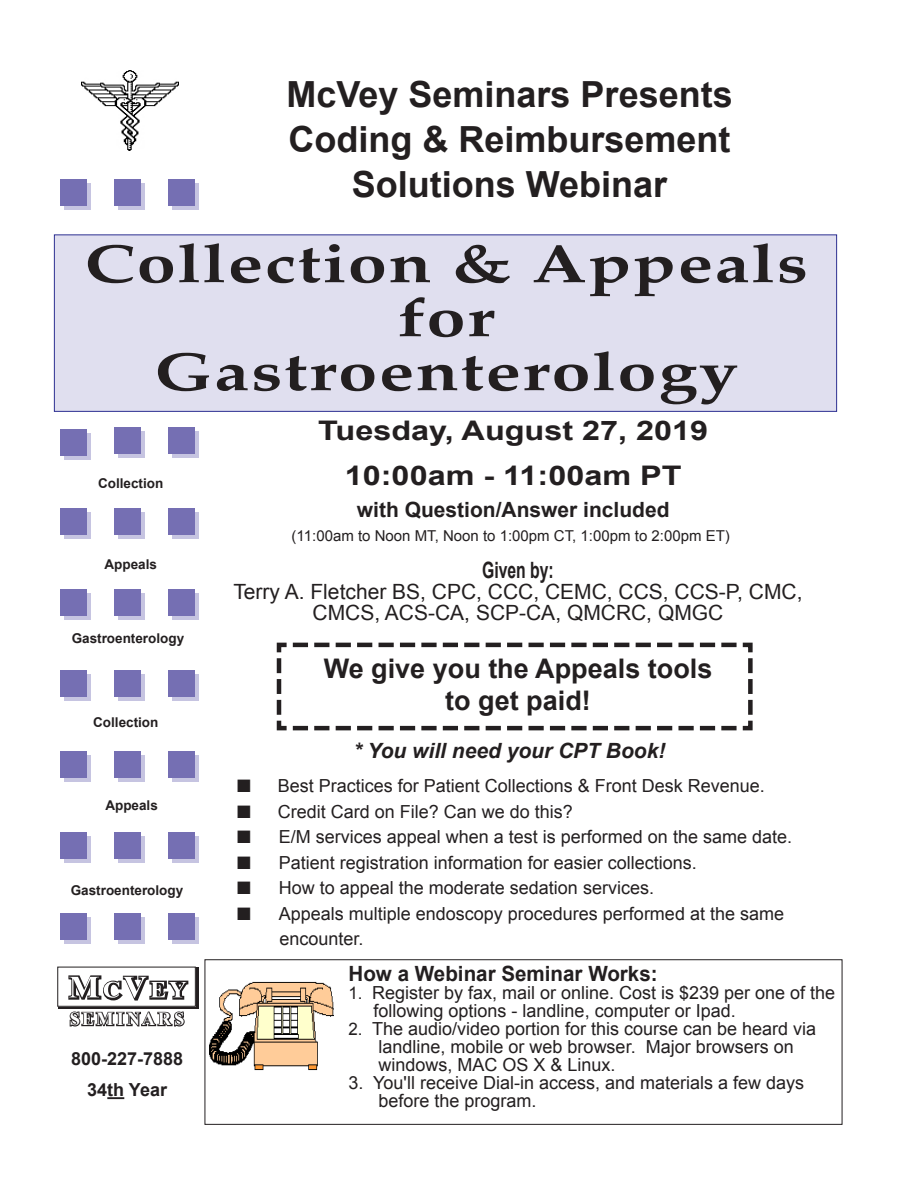
<style>
.page{position:relative;width:918px;height:1188px;background:#fff}
.page>*{position:absolute;margin:0;border:0;box-sizing:border-box;transform-origin:0 0}
.t1{font:700 54px/54px "Palatino";letter-spacing:.025em;color:#231f20;text-align:center;scale:1.3 1}
.t2{font:700 36px "Arial";color:#231f20}
.t3{font:700 27px "Arial";color:#231f20;scale:1.2 1}
.t4{font:700 27px "Arial";color:#231f20}
.t5{font:700 27px "Palatino";color:#231f20;scale:1.2 1}
.t6{font:700 22.5px "Arial";color:#231f20;scale:.7 1}
.t7{font:21px "Arial";color:#231f20}
.t8{font:700 21px "Arial";color:#231f20}
.t9{font:italic 700 21px "Arial";color:#231f20}
.t10{font:700 18.6px "Times New Roman";letter-spacing:.14em;color:#fff}
.t11{font:18px "Arial";color:#231f20}
.t12{font:700 18px "Arial";color:#231f20}
.t13{font:15px "Arial";color:#231f20}
.t14{font:700 13.5px "Arial";color:#231f20}
.s1{font-size:17.25px}
</style>
<div class="page">
<div style="left:54px;top:234px;width:783px;height:178px;background:#e0dfef;border:1px solid #2e3092"></div>
<div style="left:118px;top:431px;width:27px;height:27px;background:#c6c4e1"></div>
<div style="left:172px;top:431px;width:27px;height:27px;background:#c6c4e1"></div>
<div style="left:114px;top:427px;width:27px;height:27px;background:#756fb3"></div>
<div style="left:168px;top:427px;width:27px;height:27px;background:#756fb3"></div>
<div style="left:64px;top:512px;width:27px;height:27px;background:#c6c4e1"></div>
<div style="left:118px;top:512px;width:27px;height:27px;background:#c6c4e1"></div>
<div style="left:172px;top:512px;width:27px;height:27px;background:#c6c4e1"></div>
<div style="left:60px;top:508px;width:27px;height:27px;background:#756fb3"></div>
<div style="left:114px;top:508px;width:27px;height:27px;background:#756fb3"></div>
<div style="left:168px;top:508px;width:27px;height:27px;background:#756fb3"></div>
<div style="left:64px;top:593px;width:27px;height:27px;background:#c6c4e1"></div>
<div style="left:118px;top:593px;width:27px;height:27px;background:#c6c4e1"></div>
<div style="left:172px;top:593px;width:27px;height:27px;background:#c6c4e1"></div>
<div style="left:60px;top:589px;width:27px;height:27px;background:#756fb3"></div>
<div style="left:114px;top:589px;width:27px;height:27px;background:#756fb3"></div>
<div style="left:168px;top:589px;width:27px;height:27px;background:#756fb3"></div>
<div style="left:64px;top:674px;width:27px;height:27px;background:#c6c4e1"></div>
<div style="left:118px;top:674px;width:27px;height:27px;background:#c6c4e1"></div>
<div style="left:172px;top:674px;width:27px;height:27px;background:#c6c4e1"></div>
<div style="left:60px;top:670px;width:27px;height:27px;background:#756fb3"></div>
<div style="left:114px;top:670px;width:27px;height:27px;background:#756fb3"></div>
<div style="left:168px;top:670px;width:27px;height:27px;background:#756fb3"></div>
<div style="left:64px;top:755px;width:27px;height:27px;background:#c6c4e1"></div>
<div style="left:118px;top:755px;width:27px;height:27px;background:#c6c4e1"></div>
<div style="left:172px;top:755px;width:27px;height:27px;background:#c6c4e1"></div>
<div style="left:60px;top:751px;width:27px;height:27px;background:#756fb3"></div>
<div style="left:114px;top:751px;width:27px;height:27px;background:#756fb3"></div>
<div style="left:168px;top:751px;width:27px;height:27px;background:#756fb3"></div>
<div style="left:64px;top:836px;width:27px;height:27px;background:#c6c4e1"></div>
<div style="left:118px;top:836px;width:27px;height:27px;background:#c6c4e1"></div>
<div style="left:172px;top:836px;width:27px;height:27px;background:#c6c4e1"></div>
<div style="left:60px;top:832px;width:27px;height:27px;background:#756fb3"></div>
<div style="left:114px;top:832px;width:27px;height:27px;background:#756fb3"></div>
<div style="left:168px;top:832px;width:27px;height:27px;background:#756fb3"></div>
<div style="left:64px;top:917px;width:27px;height:27px;background:#c6c4e1"></div>
<div style="left:118px;top:917px;width:27px;height:27px;background:#c6c4e1"></div>
<div style="left:172px;top:917px;width:27px;height:27px;background:#c6c4e1"></div>
<div style="left:60px;top:913px;width:27px;height:27px;background:#756fb3"></div>
<div style="left:114px;top:913px;width:27px;height:27px;background:#756fb3"></div>
<div style="left:168px;top:913px;width:27px;height:27px;background:#756fb3"></div>
<div style="left:64px;top:433px;width:27px;height:27px;background:#c6c4e1"></div>
<div style="left:60px;top:429px;width:27px;height:27px;background:#756fb3"></div>
<div style="left:64px;top:183px;width:27px;height:27px;background:#c6c4e1"></div>
<div style="left:118px;top:183px;width:27px;height:27px;background:#c6c4e1"></div>
<div style="left:172px;top:183px;width:27px;height:27px;background:#c6c4e1"></div>
<div style="left:60px;top:179px;width:27px;height:27px;background:#756fb3"></div>
<div style="left:114px;top:179px;width:27px;height:27px;background:#756fb3"></div>
<div style="left:168px;top:179px;width:27px;height:27px;background:#756fb3"></div>
<svg style="left:107px;top:1097px;width:17px;height:2px"></svg>
<img style="left:81px;top:71px;width:98px;height:80px">
<svg style="left:276px;top:642px;width:477px;height:89px"></svg>
<img style="left:209px;top:982px;width:125px;height:89px">
<div style="left:205px;top:959px;width:637px;height:166px;border:1px solid #231f20"></div>
<div style="left:57px;top:967px;width:139px;height:40px;border:1px solid #231f20"></div>
<svg style="left:67px;top:966px;width:123px;height:61px"></svg>
<p class="t2" style="left:286px;top:70px;width:448px">McVey Seminars Presents</p>
<p class="t2" style="left:289px;top:115px;width:444px">Coding &amp; Reimbursement</p>
<p class="t2" style="left:352px;top:160px;width:317px">Solutions Webinar</p>
<p class="t1" style="left:84px;top:236px;width:558px">Collection &amp; Appeals for</p>
<p class="t1" style="left:154px;top:344px;width:451px">Gastroenterology</p>
<p class="t3" style="left:318px;top:413px;width:327px">Tuesday, August 27, 2019</p>
<p class="t3" style="left:345px;top:458px;width:282px">10:00am - 11:00am PT</p>
<p class="t8" style="left:357px;top:495px;width:314px">with Question/Answer included</p>
<p class="t5" style="left:335px;top:316px;width:192px">CONFERENCE</p>
<p class="t5" style="left:242px;top:348px;width:346px">Wednesday, August 31, 2005</p>
<p class="t14" style="left:98px;top:474px;width:67px">Collection</p>
<p class="t14" style="left:104px;top:555px;width:54px">Appeals</p>
<p class="t14" style="left:72px;top:630px;width:114px">Gastroenterology</p>
<p class="t14" style="left:93px;top:713px;width:67px">Collection</p>
<p class="t14" style="left:105px;top:796px;width:54px">Appeals</p>
<p class="t14" style="left:71px;top:882px;width:114px">Gastroenterology</p>
<p class="t10" style="left:70px;top:1006px;width:116px">SEMINARS</p>
<p class="t12" style="left:71px;top:1047px;width:114px">800-227-7888</p>
<p class="t12" style="left:87px;top:1078px;width:81px">34th Year</p>
<p class="t13" style="left:292px;top:526px;width:440px">(11:00am to Noon MT, Noon to 1:00pm CT, 1:00pm to 2:00pm ET)</p>
<p class="t6" style="left:482px;top:555px;width:104px">Given by:</p>
<p class="t7" style="left:233px;top:578px;width:571px">Terry A. Fletcher BS, CPC, CCC, CEMC, CCS, CCS-P, CMC,</p>
<p class="t7" style="left:313px;top:599px;width:412px">CMCS, ACS-CA, SCP-CA, QMCRC, QMGC</p>
<p class="t4" style="left:324px;top:651px;width:390px">We give you the Appeals tools</p>
<p class="t4" style="left:445px;top:683px;width:147px">to get paid!</p>
<p class="t9" style="left:354px;top:737px;width:313px">* You will need your CPT Book!</p>
<p class="t11" style="left:237px;top:774px;width:529px">■ Best Practices for Patient Collections &amp; Front Desk Revenue.</p>
<p class="t11" style="left:237px;top:800px;width:337px">■ Credit Card on File? Can we do this?</p>
<p class="t11" style="left:237px;top:825px;width:556px">■ E/M services appeal when a test is performed on the same date.</p>
<p class="t11" style="left:237px;top:851px;width:461px">■ Patient registration information for easier collections.</p>
<p class="t11" style="left:237px;top:876px;width:418px">■ How to appeal the moderate sedation services.</p>
<p class="t11" style="left:237px;top:902px;width:548px">■ Appeals multiple endoscopy procedures performed at the same</p>
<p class="t11" style="left:279px;top:927px;width:86px">encounter.</p>
<p class="t8" style="left:349px;top:959px;width:311px">How a Webinar Seminar Works:</p>
<p class="t11" style="left:349px;top:981px;width:488px"><span class="s1">1.</span> Register by fax, mail or online. Cost is $239 per one of the</p>
<p class="t11" style="left:374px;top:999px;width:364px">following options - landline, computer or Ipad.</p>
<p class="t11" style="left:349px;top:1017px;width:469px"><span class="s1">2.</span> The audio/video portion for this course can be heard via</p>
<p class="t11" style="left:379px;top:1035px;width:417px">landline, mobile or web browser. Major browsers on</p>
<p class="t11" style="left:379px;top:1053px;width:239px">windows, MAC OS X &amp; Linux.</p>
<p class="t11" style="left:349px;top:1071px;width:457px">3. You'll receive Dial-in access, and materials a few days</p>
<p class="t11" style="left:379px;top:1089px;width:160px">before the program.</p>
</div>
